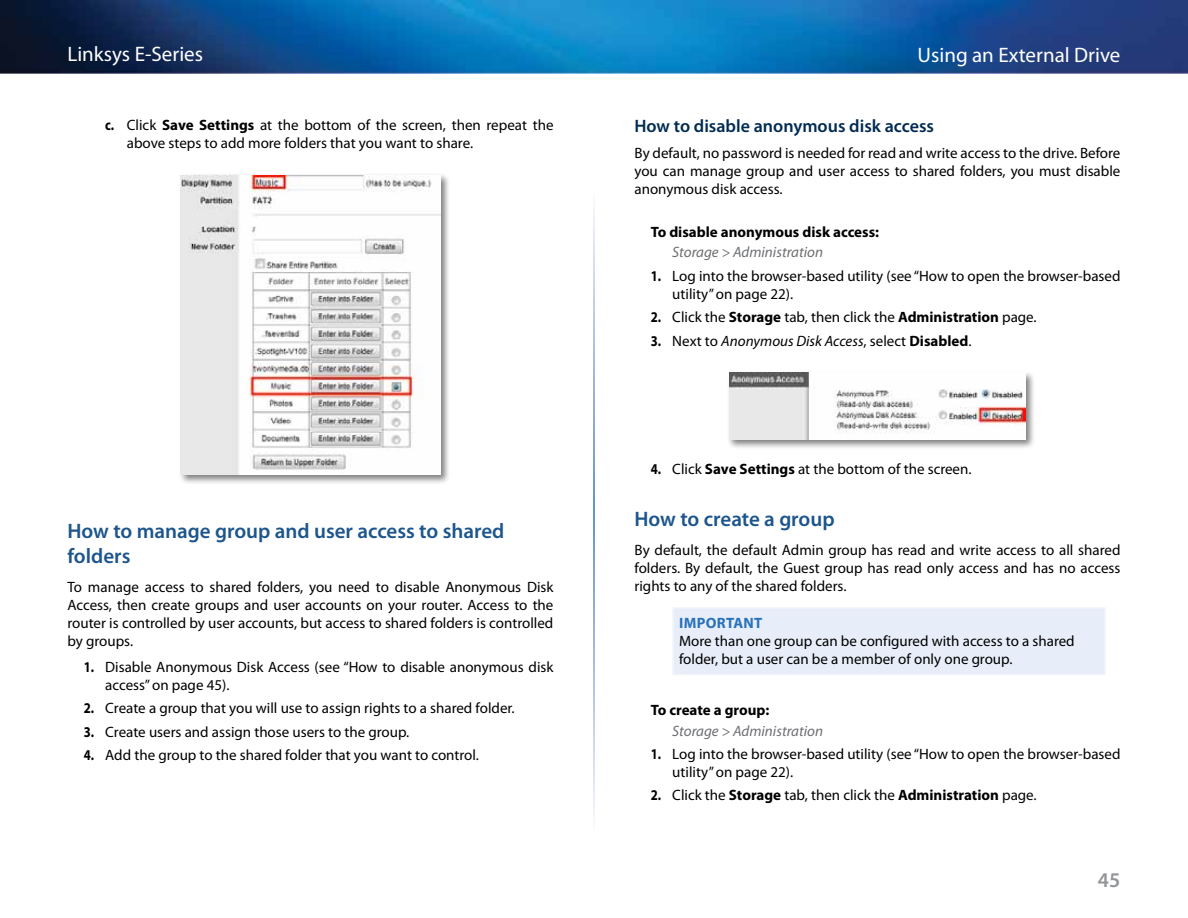
<style>
.page{position:relative;width:1188px;height:918px;background:#fff}
.page>*{position:absolute;margin:0;border:0;box-sizing:border-box;transform-origin:0 0}
.t1{font:600 21px/25.2px "Myriad Pro";color:#1d558d}
.t2{font:21px "Myriad Pro";color:#fff}
.t3{font:600 21px "Myriad Pro";color:#939598}
.t4{font:600 18px "Myriad Pro";color:#002b52}
.t5{font:15px/18px "Myriad Pro";color:#000}
.t6{font:700 15px "Myriad Pro";color:#000}
.t7{font:italic 15px "Myriad Pro";color:#6d6e71}
.t8{font:italic 15px "Myriad Pro";color:#000}
.t9{font:700 15px "Myriad Pro";color:#2972b9}
.s1{font-weight:700}
.s2{font-weight:700;font-style:normal}
.s3{font-style:normal}
</style>
<div class="page">
<img style="left:0;top:0;width:1188px;height:73px">
<div style="left:178px;top:173px;width:272px;height:312px;background:#000;opacity:.5"></div>
<img style="left:181px;top:175px;width:259px;height:300px">
<div style="left:727px;top:371px;width:309px;height:79px;background:#000;opacity:.5"></div>
<img style="left:729px;top:373px;width:297px;height:67px">
<div style="left:673px;top:608px;width:432px;height:67px;background:#e8eef9"></div>
<hr style="left:672px;top:607px;width:434px;height:2px;background:#f1f5fb">
<hr style="left:672px;top:609px;width:2px;height:65px;background:#f1f5fb">
<hr style="left:1104px;top:609px;width:2px;height:65px;background:#f1f5fb">
<hr style="left:672px;top:674px;width:434px;height:1px;background:#f1f5fb">
<h1 class="t2" style="left:68px;top:43px;width:137px">Linksys E-Series</h1>
<h1 class="t2" style="left:918px;top:43px;width:204px">Using an External Drive</h1>
<p class="t5" style="left:127px;top:116px;width:428px;text-indent:-22px"><span class="s1">c.</span> Click <span class="s1">Save Settings</span> at the bottom of the screen, then repeat the above steps to add more folders that you want to share.</p>
<h1 class="t1" style="left:68px;top:518px;width:438px">How to manage group and user access to shared folders</h1>
<p class="t5" style="left:68px;top:578px;width:488px;text-align:justify">To manage access to shared folders, you need to disable Anonymous Disk Access, then create groups and user accounts on your router. Access to the router is controlled by user accounts, but access to shared folders is controlled by groups.</p>
<p class="t5" style="left:105px;top:658px;width:450px;text-indent:-22px"><span class="s1">1.</span> Disable Anonymous Disk Access (see “How to disable anonymous disk access” on page 45).</p>
<p class="t5" style="left:84px;top:700px;width:431px"><span class="s1">2.</span> Create a group that you will use to assign rights to a shared folder.</p>
<p class="t5" style="left:84px;top:723px;width:326px"><span class="s1">3.</span> Create users and assign those users to the group.</p>
<p class="t5" style="left:84px;top:746px;width:396px"><span class="s1">4.</span> Add the group to the shared folder that you want to control.</p>
<p class="t4" style="left:634px;top:116px;width:301px">How to disable anonymous disk access</p>
<p class="t5" style="left:634px;top:145px;width:488px;text-align:justify">By default, no password is needed for read and write access to the drive. Before you can manage group and user access to shared folders, you must disable anonymous disk access.</p>
<p class="t6" style="left:651px;top:223px;width:230px">To disable anonymous disk access:</p>
<p class="t7" style="left:672px;top:244px;width:152px">Storage &gt; Administration</p>
<p class="t5" style="left:672px;top:267px;width:450px;text-indent:-22px"><span class="s1">1.</span> Log into the browser-based utility (see “How to open the browser-based utility” on page 22).</p>
<p class="t5" style="left:651px;top:308px;width:386px"><span class="s1">2.</span> Click the <span class="s1">Storage</span> tab, then click the <span class="s1">Administration</span> page.</p>
<p class="t8" style="left:651px;top:333px;width:321px"><span class="s2">3.</span> <span class="s3">Next to</span> Anonymous Disk Access<span class="s3">, select</span> <span class="s2">Disabled</span><span class="s3">.</span></p>
<p class="t5" style="left:651px;top:460px;width:321px"><span class="s1">4.</span> Click <span class="s1">Save Settings</span> at the bottom of the screen.</p>
<h1 class="t1" style="left:634px;top:507px;width:202px">How to create a group</h1>
<p class="t5" style="left:634px;top:541px;width:488px;text-align:justify">By default, the default Admin group has read and write access to all shared folders. By default, the Guest group has read only access and has no access rights to any of the shared folders.</p>
<p class="t9" style="left:679px;top:614px;width:82px">Important</p>
<p class="t5" style="left:679px;top:632px;width:397px">More than one group can be configured with access to a shared folder, but a user can be a member of only one group.</p>
<p class="t6" style="left:651px;top:702px;width:120px">To create a group:</p>
<p class="t7" style="left:672px;top:723px;width:152px">Storage &gt; Administration</p>
<p class="t5" style="left:672px;top:745px;width:450px;text-indent:-22px"><span class="s1">1.</span> Log into the browser-based utility (see “How to open the browser-based utility” on page 22).</p>
<p class="t5" style="left:651px;top:787px;width:386px"><span class="s1">2.</span> Click the <span class="s1">Storage</span> tab, then click the <span class="s1">Administration</span> page.</p>
<h1 class="t3" style="left:1098px;top:869px;width:24px">45</h1>
</div>
